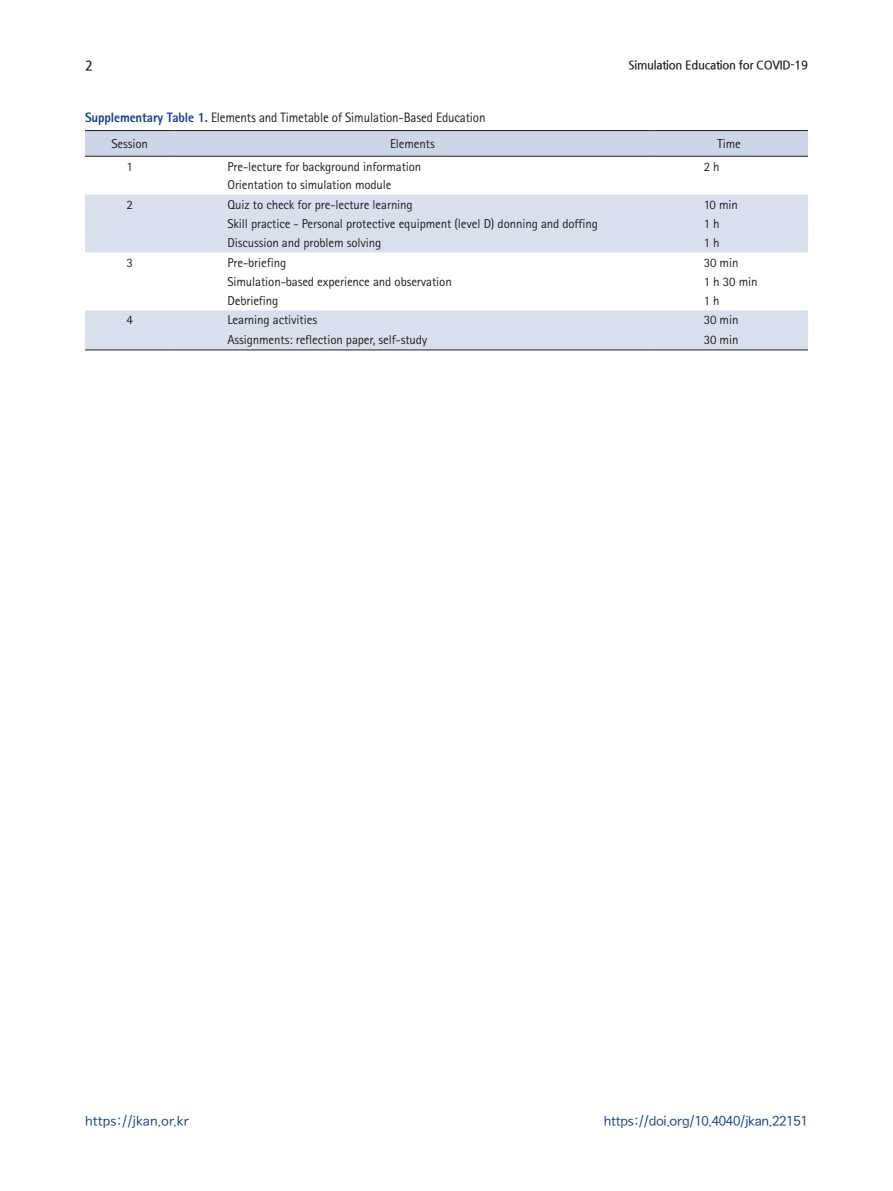
<style>
.page{position:relative;width:893px;height:1191px;background:#fff}
.page>*{position:absolute;margin:0;border:0;box-sizing:border-box;transform-origin:0 0}
.t1{font:13.65px "Rotis Sans Serif Std";letter-spacing:-.01em;color:#231f20;scale:.95 1}
.t2{font:13.5px "Seoul Namsan M";letter-spacing:-.025em;color:#143e8f}
.t3{font:13.5px "Seoul Namsan M";color:#143e8f}
.t4{font:700 13.5px "Nanum Gothic";color:#231f20;scale:.95 1}
.t5{font:12.9px/18px "Rotis Sans Serif Std";letter-spacing:-.01em;color:#231f20}
.t6{font:700 12px "Nanum Gothic";letter-spacing:-.02em;color:#231f20;scale:.95 1}
.s1{font-weight:800;color:#143e8f}
</style>
<div class="page">
<svg style="left:85px;top:131px;width:723px;height:25px;background:#c9d3e5"></svg>
<svg style="left:85px;top:195px;width:723px;height:155px;fill:#d8e0ee"></svg>
<hr style="left:85px;top:130px;width:89px;height:1px;background:#231f20">
<hr style="left:174px;top:130px;width:477px;height:1px;background:#231f20">
<hr style="left:651px;top:130px;width:157px;height:1px;background:#231f20">
<hr style="left:85px;top:156px;width:89px;height:1px;background:#231f20">
<hr style="left:174px;top:156px;width:477px;height:1px;background:#231f20">
<hr style="left:651px;top:156px;width:157px;height:1px;background:#231f20">
<hr style="left:85px;top:350px;width:89px;height:1px;background:#231f20">
<hr style="left:174px;top:350px;width:477px;height:1px;background:#231f20">
<hr style="left:651px;top:350px;width:157px;height:1px;background:#231f20">
<p class="t4" style="left:85px;top:59px;width:10px">2</p>
<p class="t6" style="left:628px;top:59px;width:190px">Simulation Education for COVID-19</p>
<p class="t1" style="left:85px;top:109px;width:423px"><span class="s1">Supplementary Table 1.</span> Elements and Timetable of Simulation-Based Education</p>
<p class="t5" style="left:111px;top:134px;width:38px">Session</p>
<p class="t5" style="left:390px;top:134px;width:46px">Elements</p>
<p class="t5" style="left:718px;top:134px;width:25px">Time</p>
<p class="t5" style="left:126px;top:158px;width:8px">1</p>
<p class="t5" style="left:227px;top:158px;width:195px">Pre-lecture for background information<br>Orientation to simulation module</p>
<p class="t5" style="left:704px;top:158px;width:17px">2 h</p>
<p class="t5" style="left:126px;top:195px;width:8px">2</p>
<p class="t5" style="left:227px;top:195px;width:187px">Quiz to check for pre-lecture learning</p>
<p class="t5" style="left:704px;top:195px;width:36px">10 min</p>
<p class="t5" style="left:227px;top:214px;width:372px">Skill practice - Personal protective equipment (level D) donning and doffing</p>
<p class="t5" style="left:704px;top:214px;width:17px">1 h</p>
<p class="t5" style="left:227px;top:234px;width:155px">Discussion and problem solving</p>
<p class="t5" style="left:704px;top:234px;width:17px">1 h</p>
<p class="t5" style="left:126px;top:253px;width:8px">3</p>
<p class="t5" style="left:227px;top:253px;width:60px">Pre-briefing</p>
<p class="t5" style="left:704px;top:253px;width:36px">30 min</p>
<p class="t5" style="left:227px;top:272px;width:226px">Simulation-based experience and observation</p>
<p class="t5" style="left:704px;top:272px;width:55px">1 h 30 min</p>
<p class="t5" style="left:227px;top:292px;width:52px">Debriefing</p>
<p class="t5" style="left:704px;top:292px;width:17px">1 h</p>
<p class="t5" style="left:126px;top:311px;width:8px">4</p>
<p class="t5" style="left:227px;top:311px;width:91px">Learning activities</p>
<p class="t5" style="left:704px;top:311px;width:36px">30 min</p>
<p class="t5" style="left:227px;top:330px;width:201px">Assignments: reflection paper, self-study</p>
<p class="t5" style="left:704px;top:330px;width:36px">30 min</p>
<p class="t3" style="left:85px;top:1114px;width:106px">https://jkan.or.kr</p>
<p class="t2" style="left:604px;top:1114px;width:206px">https://doi.org/10.4040/jkan.22151</p>
</div>
